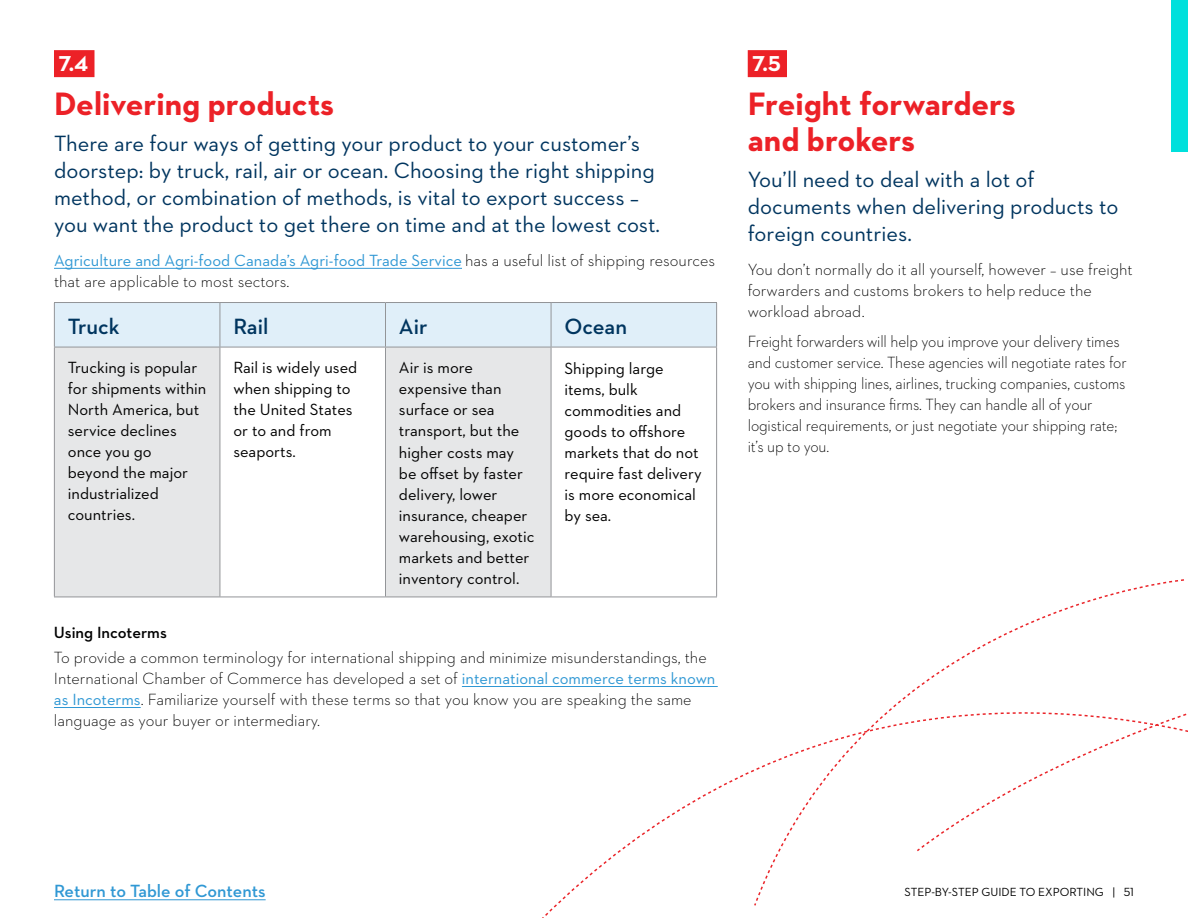
<style>
.page{position:relative;width:1188px;height:918px;background:#fff}
.page>*{position:absolute;margin:0;border:0;box-sizing:border-box;transform-origin:0 0}
.t1{font:700 33px/36px "Neutraface 2 Text";color:#ec2127}
.t2{font:22.5px/27px "Neutraface 2 Text";color:#00355f}
.t3{font:600 22.5px "Neutraface 2 Text";color:#00355f}
.t4{font:700 21.9px "Neutraface 2 Text";color:#fff}
.t5{font:600 18px "Neutraface 2 Text";letter-spacing:-.005em;color:#3098d4}
.t6{font:300 16.5px/21px "Neutraface 2 Text";letter-spacing:-.005em;color:#000}
.t7{font:16.5px/21px "Neutraface 2 Text";color:#000}
.t8{font:300 16.5px/21px "Neutraface 2 Text";letter-spacing:-.005em;color:#000;scale:.95 1}
.t9{font:600 16.5px "Neutraface 2 Text";color:#000}
.t10{font:12px "Neutraface 2 Text";color:#000}
.s1{font-weight:400;color:#3098d4}
</style>
<div class="page">
<div style="left:1172px;top:0;width:16px;height:152px;background:#00e0dc"></div>
<hr style="left:54px;top:900px;width:212px;height:1px;background:#3098d4">
<div style="left:748px;top:50px;width:39px;height:27px;background:#ec2127"></div>
<div style="left:54px;top:50px;width:40px;height:27px;background:#ec2127"></div>
<hr style="left:54px;top:268px;width:408px;height:1px;background:#3098d4">
<hr style="left:54px;top:707px;width:87px;height:1px;background:#3098d4">
<div style="left:55px;top:303px;width:661px;height:44px;background:#e0eff9"></div>
<div style="left:55px;top:348px;width:165px;height:249px;background:#e6e7e8"></div>
<svg style="left:221px;top:348px;width:330px;height:249px"></svg>
<hr style="left:54px;top:302px;width:166px;height:1px;background:#939598">
<hr style="left:54px;top:303px;width:1px;height:44px;background:#939598">
<hr style="left:220px;top:302px;width:166px;height:1px;background:#939598">
<hr style="left:220px;top:303px;width:1px;height:44px;background:#939598">
<hr style="left:386px;top:302px;width:165px;height:1px;background:#939598">
<hr style="left:385px;top:303px;width:1px;height:44px;background:#939598">
<hr style="left:551px;top:302px;width:166px;height:1px;background:#939598">
<hr style="left:551px;top:303px;width:1px;height:44px;background:#939598">
<hr style="left:716px;top:303px;width:1px;height:44px;background:#939598">
<hr style="left:54px;top:347px;width:166px;height:1px;background:#939598">
<hr style="left:54px;top:347px;width:1px;height:250px;background:#939598">
<hr style="left:220px;top:347px;width:166px;height:1px;background:#939598">
<hr style="left:220px;top:347px;width:1px;height:250px;background:#939598">
<hr style="left:386px;top:347px;width:165px;height:1px;background:#939598">
<hr style="left:385px;top:347px;width:1px;height:250px;background:#939598">
<hr style="left:551px;top:347px;width:166px;height:1px;background:#939598">
<hr style="left:551px;top:347px;width:1px;height:250px;background:#939598">
<hr style="left:716px;top:347px;width:1px;height:250px;background:#939598">
<hr style="left:54px;top:597px;width:166px;height:1px;background:#939598">
<hr style="left:220px;top:597px;width:166px;height:1px;background:#939598">
<hr style="left:386px;top:597px;width:165px;height:1px;background:#939598">
<svg style="left:435px;top:486px;width:318px;height:432px"></svg>
<svg style="left:753px;top:579px;width:435px;height:327px"></svg>
<h3 class="t4" style="left:59px;top:50px;width:31px">7.4</h3>
<h1 class="t1" style="left:54px;top:85px;width:282px">Delivering products</h1>
<p class="t2" style="left:54px;top:129px;width:608px">There are four ways of getting your product to your customer’s doorstep: by truck, rail, air or ocean. Choosing the right shipping method, or combination of methods, is vital to export success – you want the product to get there on time and at the lowest cost.</p>
<p class="t6" style="left:54px;top:250px;width:663px"><span class="s1">Agriculture and Agri-food Canada’s Agri-food Trade Service</span> has a useful list of shipping resources that are applicable to most sectors.</p>
<h2 class="t3" style="left:68px;top:312px;width:53px">Truck</h2>
<h2 class="t3" style="left:233px;top:312px;width:36px">Rail</h2>
<h2 class="t3" style="left:399px;top:312px;width:30px">Air</h2>
<h2 class="t3" style="left:565px;top:312px;width:64px">Ocean</h2>
<p class="t7" style="left:68px;top:357px;width:140px">Trucking is popular for shipments within<br>North America, but service declines once you go beyond the major industrialized countries.</p>
<p class="t7" style="left:233px;top:357px;width:125px">Rail is widely used when shipping to the United States or to and from seaports.</p>
<p class="t7" style="left:399px;top:357px;width:137px">Air is more expensive than surface or sea transport, but the higher costs may be offset by faster delivery, lower insurance, cheaper warehousing, exotic markets and better inventory control.</p>
<p class="t7" style="left:565px;top:357px;width:139px">Shipping large items, bulk commodities and goods to offshore markets that do not require fast delivery is more economical by sea.</p>
<p class="t9" style="left:54px;top:622px;width:114px">Using Incoterms</p>
<p class="t6" style="left:54px;top:647px;width:663px">To provide a common terminology for international shipping and minimize misunderstandings, the International Chamber of Commerce has developed a set of <span class="s1">international commerce terms known as Incoterms</span>. Familiarize yourself with these terms so that you know you are speaking the same language as your buyer or intermediary.</p>
<h3 class="t4" style="left:753px;top:50px;width:30px">7.5</h3>
<h1 class="t1" style="left:748px;top:85px;width:270px">Freight forwarders and brokers</h1>
<h2 class="t2" style="left:748px;top:165px;width:372px">You’ll need to deal with a lot of documents when delivering products to foreign countries.</h2>
<p class="t6" style="left:748px;top:259px;width:386px">You don’t normally do it all yourself, however – use freight forwarders and customs brokers to help reduce the workload abroad.</p>
<p class="t8" style="left:748px;top:331px;width:400px">Freight forwarders will help you improve your delivery times and customer service. These agencies will negotiate rates for you with shipping lines, airlines, trucking companies, customs brokers and insurance firms. They can handle all of your logistical requirements, or just negotiate your shipping rate; it’s up to you.</p>
<p class="t5" style="left:54px;top:880px;width:213px">Return to Table of Contents</p>
<p class="t10" style="left:905px;top:884px;width:231px">STEP-BY-STEP GUIDE TO EXPORTING | 51</p>
</div>
